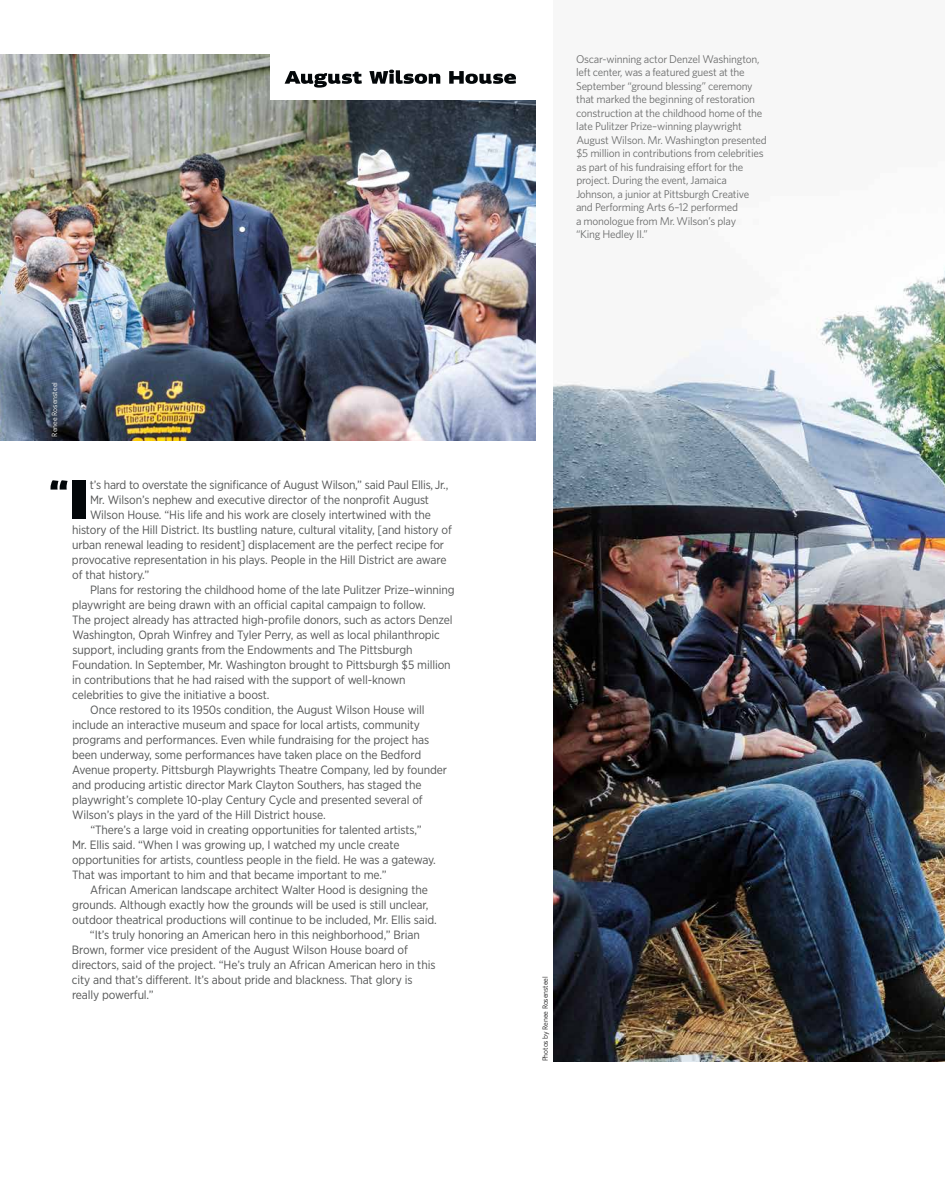
<style>
.page{position:relative;width:945px;height:1188px;background:#fff}
.page>*{position:absolute;margin:0;border:0;box-sizing:border-box;transform-origin:0 0}
.t1{font:12px "Gotham Narrow";letter-spacing:-.01em;color:#545555}
.t2{font:11.25px/13.5px "Whitney";letter-spacing:-.02em;color:#6c6d6d}
.t3{font:7.5px "Whitney";letter-spacing:-.01em;color:#1c1b1b}
.t4{font:7.5px "Whitney";color:#fff}
</style>
<div class="page">
<img style="left:554px;top:268px;width:391px;height:794px">
<img style="left:0;top:54px;width:536px;height:387px">
<div style="left:270px;top:53px;width:266px;height:47px;background:#fff"></div>
<svg style="left:285px;top:70px;width:231px;height:18px"></svg>
<div style="left:72px;top:480px;width:14px;height:39px;background:#030709"></div>
<svg style="left:51px;top:480px;width:17px;height:10px"></svg>
<p class="t4" style="left:50px;top:437px;width:56px;rotate:-90deg">Renee Rosensteel</p>
<p class="t1" style="left:90px;top:477px;width:360px">t’s hard to overstate the significance of August Wilson,” said Paul Ellis, Jr.,</p>
<p class="t1" style="left:90px;top:492px;width:341px">Mr. Wilson’s nephew and executive director of the nonprofit August</p>
<p class="t1" style="left:90px;top:507px;width:343px">Wilson House. “His life and his work are closely intertwined with the</p>
<p class="t1" style="left:72px;top:522px;width:381px">history of the Hill District. Its bustling nature, cultural vitality, [and history of</p>
<p class="t1" style="left:72px;top:537px;width:374px">urban renewal leading to resident] displacement are the perfect recipe for</p>
<p class="t1" style="left:72px;top:552px;width:376px">provocative representation in his plays. People in the Hill District are aware</p>
<p class="t1" style="left:72px;top:567px;width:79px">of that history.”</p>
<p class="t1" style="left:90px;top:582px;width:366px">Plans for restoring the childhood home of the late Pulitzer Prize–winning</p>
<p class="t1" style="left:72px;top:597px;width:355px">playwright are being drawn with an official capital campaign to follow.</p>
<p class="t1" style="left:72px;top:612px;width:382px">The project already has attracted high-profile donors, such as actors Denzel</p>
<p class="t1" style="left:73px;top:627px;width:369px">Washington, Oprah Winfrey and Tyler Perry, as well as local philanthropic</p>
<p class="t1" style="left:73px;top:642px;width:341px">support, including grants from the Endowments and The Pittsburgh</p>
<p class="t1" style="left:72px;top:657px;width:380px">Foundation. In September, Mr. Washington brought to Pittsburgh $5 million</p>
<p class="t1" style="left:72px;top:672px;width:335px">in contributions that he had raised with the support of well-known</p>
<p class="t1" style="left:72px;top:687px;width:199px">celebrities to give the initiative a boost.</p>
<p class="t1" style="left:90px;top:702px;width:336px">Once restored to its 1950s condition, the August Wilson House will</p>
<p class="t1" style="left:72px;top:717px;width:349px">include an interactive museum and space for local artists, community</p>
<p class="t1" style="left:72px;top:732px;width:358px">programs and performances. Even while fundraising for the project has</p>
<p class="t1" style="left:72px;top:747px;width:351px">been underway, some performances have taken place on the Bedford</p>
<p class="t1" style="left:72px;top:762px;width:376px">Avenue property. Pittsburgh Playwrights Theatre Company, led by founder</p>
<p class="t1" style="left:72px;top:777px;width:351px">and producing artistic director Mark Clayton Southers, has staged the</p>
<p class="t1" style="left:72px;top:792px;width:352px">playwright’s complete 10-play Century Cycle and presented several of</p>
<p class="t1" style="left:72px;top:807px;width:255px">Wilson’s plays in the yard of the Hill District house.</p>
<p class="t1" style="left:90px;top:822px;width:333px">“There’s a large void in creating opportunities for talented artists,”</p>
<p class="t1" style="left:72px;top:837px;width:329px">Mr. Ellis said. “When I was growing up, I watched my uncle create</p>
<p class="t1" style="left:72px;top:852px;width:365px">opportunities for artists, countless people in the field. He was a gateway.</p>
<p class="t1" style="left:72px;top:867px;width:316px">That was important to him and that became important to me.”</p>
<p class="t1" style="left:90px;top:882px;width:339px">African American landscape architect Walter Hood is designing the</p>
<p class="t1" style="left:72px;top:897px;width:358px">grounds. Although exactly how the grounds will be used is still unclear,</p>
<p class="t1" style="left:72px;top:912px;width:366px">outdoor theatrical productions will continue to be included, Mr. Ellis said.</p>
<p class="t1" style="left:90px;top:927px;width:331px">“It’s truly honoring an American hero in this neighborhood,” Brian</p>
<p class="t1" style="left:72px;top:942px;width:337px">Brown, former vice president of the August Wilson House board of</p>
<p class="t1" style="left:72px;top:957px;width:365px">directors, said of the project. “He’s truly an African American hero in this</p>
<p class="t1" style="left:72px;top:972px;width:342px">city and that’s different. It’s about pride and blackness. That glory is</p>
<p class="t1" style="left:72px;top:987px;width:83px">really powerful.”</p>
<p class="t2" style="left:576px;top:52px;width:192px">Oscar-winning actor Denzel Washington, left center, was a featured guest at the September “ground blessing” ceremony that marked the beginning of restoration construction at the childhood home of the late Pulitzer Prize–winning playwright August Wilson. Mr. Washington presented $5 million in contributions from celebrities as part of his fundraising effort for the project. During the event, Jamaica Johnson, a junior at Pittsburgh Creative and Performing Arts 6–12 performed<br>a monologue from Mr. Wilson’s play<br>“King Hedley II.”</p>
<p class="t3" style="left:540px;top:1061px;width:87px;rotate:-90deg">Photos by Renee Rosensteel</p>
</div>
